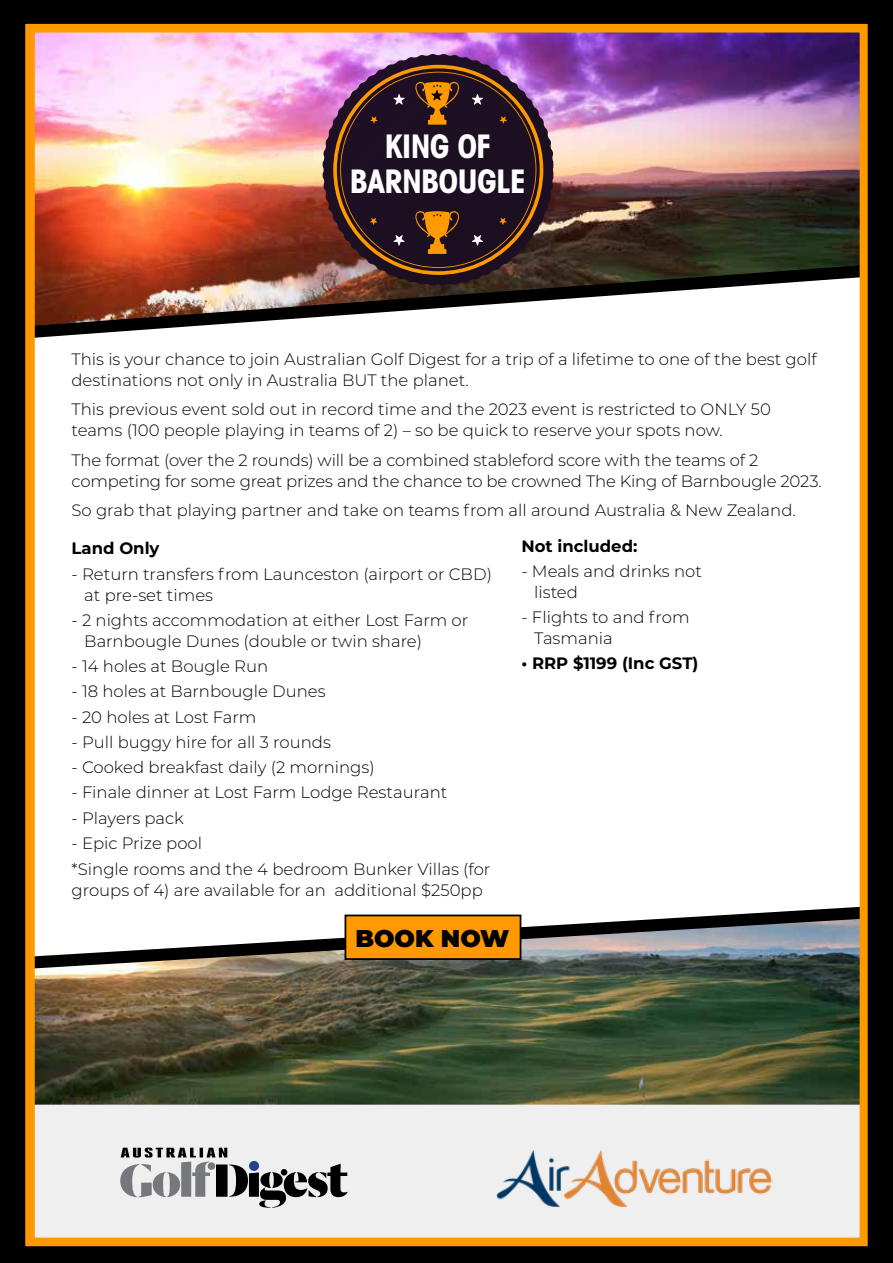
<style>
.page{position:relative;width:893px;height:1263px;background:#fff}
.page>*{position:absolute;margin:0;border:0;box-sizing:border-box;transform-origin:0 0}
.t1{font:700 condensed 32.55px/35.7px "Avant Garde";letter-spacing:-.02em;color:#fff;text-align:center}
.t2{font:900 24.15px "Montserrat";color:#000}
.t3{font:300 16.5px/21px "Montserrat";color:#000}
.t4{font:700 16.5px "Montserrat";color:#000}
</style>
<div class="page">
<img style="left:0;top:0;width:893px;height:1263px">
<h1 class="t1" style="left:350px;top:127px;width:178px">KING OF<br>BARNBOUGLE</h1>
<p class="t3" style="left:72px;top:348px;width:747px">This is your chance to join Australian Golf Digest for a trip of a lifetime to one of the best golf destinations not only in Australia BUT the planet.</p>
<p class="t3" style="left:72px;top:398px;width:701px">This previous event sold out in record time and the 2023 event is restricted to ONLY 50 teams (100 people playing in teams of 2) – so be quick to reserve your spots now.</p>
<p class="t3" style="left:72px;top:449px;width:752px">The format (over the 2 rounds) will be a combined stableford score with the teams of 2 competing for some great prizes and the chance to be crowned The King of Barnbougle 2023.</p>
<p class="t3" style="left:72px;top:499px;width:726px">So grab that playing partner and take on teams from all around Australia &amp; New Zealand.</p>
<p class="t4" style="left:72px;top:537px;width:89px">Land Only</p>
<p class="t3" style="left:84px;top:563px;width:409px;text-indent:-13px">- Return transfers from Launceston (airport or CBD) at pre-set times</p>
<p class="t3" style="left:84px;top:609px;width:386px;text-indent:-13px">- 2 nights accommodation at either Lost Farm or<br>Barnbougle Dunes (double or twin share)</p>
<p class="t3" style="left:72px;top:655px;width:198px">- 14 holes at Bougle Run</p>
<p class="t3" style="left:72px;top:680px;width:256px">- 18 holes at Barnbougle Dunes</p>
<p class="t3" style="left:72px;top:706px;width:186px">- 20 holes at Lost Farm</p>
<p class="t3" style="left:72px;top:731px;width:261px">- Pull buggy hire for all 3 rounds</p>
<p class="t3" style="left:72px;top:756px;width:305px">- Cooked breakfast daily (2 mornings)</p>
<p class="t3" style="left:72px;top:781px;width:377px">- Finale dinner at Lost Farm Lodge Restaurant</p>
<p class="t3" style="left:72px;top:807px;width:114px">- Players pack</p>
<p class="t3" style="left:72px;top:829px;width:420px;line-height:26.5px">- Epic Prize pool<br>*Single rooms and the 4 bedroom Bunker Villas (for</p>
<p class="t3" style="left:72px;top:879px;width:413px">groups of 4) are available for an additional $250pp</p>
<p class="t4" style="left:521px;top:534px;width:118px">Not included:</p>
<p class="t3" style="left:534px;top:560px;width:169px;text-indent:-13px">- Meals and drinks not listed</p>
<p class="t3" style="left:534px;top:606px;width:157px;text-indent:-13px">- Flights to and from<br>Tasmania</p>
<p class="t4" style="left:521px;top:652px;width:178px">• RRP $1199 (Inc GST)</p>
<h2 class="t2" style="left:355px;top:920px;width:156px">BOOK NOW</h2>
</div>
